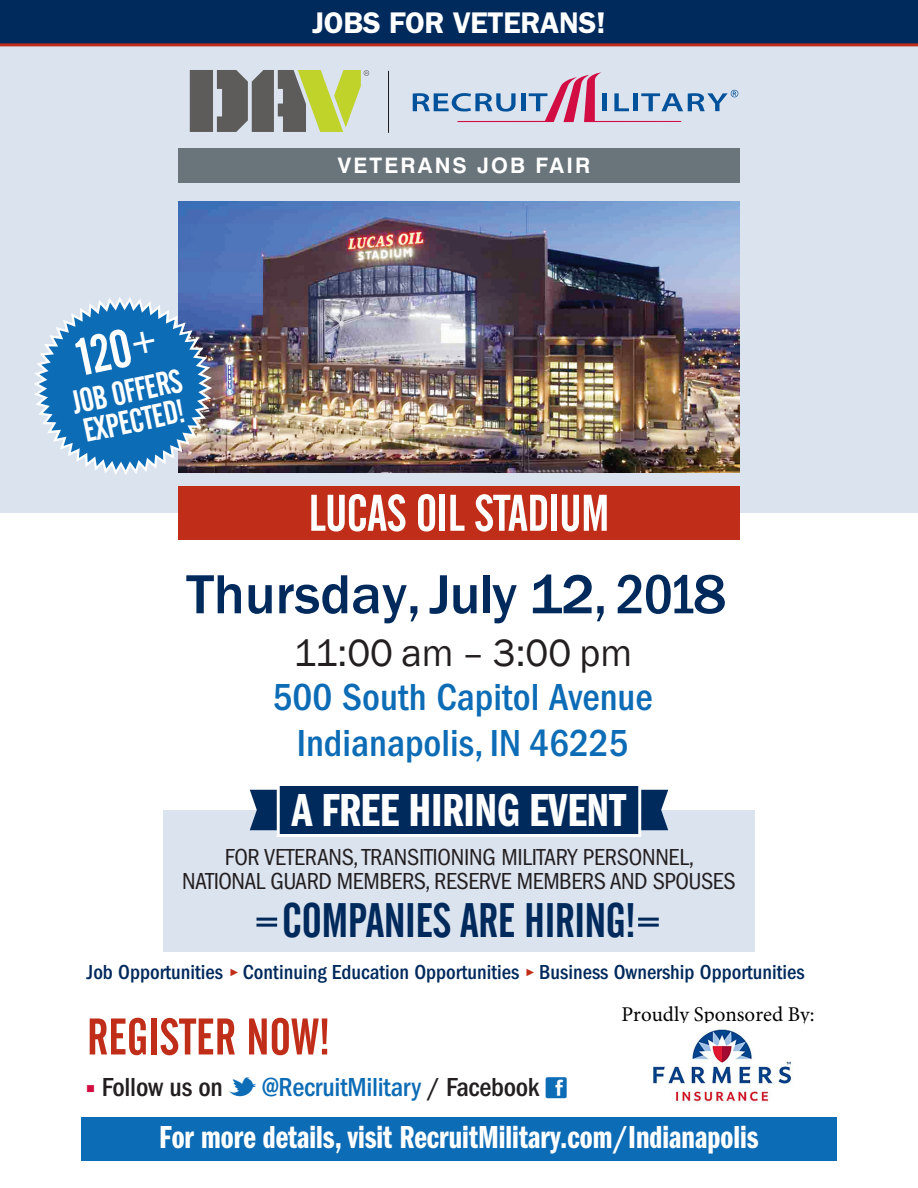
<style>
.page{position:relative;width:918px;height:1188px;background:#fff}
.page>*{position:absolute;margin:0;border:0;box-sizing:border-box;transform-origin:0 0}
.t1{font:500 57px "Franklin Gothic";color:#00295c}
.t2{font:52.5px "Alternate Gothic No 2 BT";color:#fff}
.t3{font:51px "Alternate Gothic No 2 BT";letter-spacing:-.01em;color:#fff}
.t4{font:51px "Alternate Gothic No 2 BT";color:#c02d19}
.t5{font:48px "Alternate Gothic No 2 BT";letter-spacing:-.01em;color:#00295c}
.t6{font:48px "Franklin Gothic Demi Cmpr";letter-spacing:-.01em;color:#fff}
.t7{font:500 condensed 39px/46.2px "Franklin Gothic";color:#0d6cb6;text-align:center}
.t8{font:39px "Franklin Gothic";color:#231f20}
.t9{font:33px "Franklin Gothic Demi Cmpr";color:#fff}
.t10{font:33px/30px "Alternate Gothic No 2 BT";color:#fff}
.t11{font:600 30px "Franklin Gothic";letter-spacing:-.01em;color:#fff}
.t12{font:500 condensed 27px "Franklin Gothic";letter-spacing:-.01em;color:#231f20}
.t13{font:condensed 24px/24px "Franklin Gothic";letter-spacing:-.02em;color:#231f20;text-align:center}
.t14{font:700 21.3px "Swiss 721 BT";letter-spacing:.1em;color:#fff}
.t15{font:500 condensed 21px "Franklin Gothic";color:#00295c}
.t16{font:21px "Minion Pro";color:#000}
.s1{font-stretch:condensed}
.s2{font-stretch:normal;font-size:10.5px;color:#c02d19}
.s3{color:#d20d44}
.s4{color:#0d6cb6}
</style>
<div class="page">
<div style="left:0;top:40px;width:918px;height:473px;background:#dbe3ef"></div>
<div style="left:178px;top:148px;width:562px;height:35px;background:#6a747b"></div>
<hr style="left:388px;top:71px;width:1px;height:62px;background:#231f20">
<svg style="left:413px;top:72px;width:325px;height:50px"></svg>
<svg style="left:190px;top:70px;width:179px;height:62px"></svg>
<div style="left:0;top:0;width:918px;height:44px;background:#00295c"></div>
<hr style="left:0;top:43px;width:918px;height:3px;background:#c02d19">
<div style="left:81px;top:1117px;width:756px;height:44px;background:#0d6cb6"></div>
<div style="left:163px;top:810px;width:592px;height:142px;background:#dbe3ef"></div>
<div style="left:277px;top:783px;width:364px;height:54px;background:#00295c;border:3px solid #fff"></div>
<svg style="left:641px;top:790px;width:27px;height:40px"></svg>
<svg style="left:250px;top:790px;width:27px;height:40px"></svg>
<hr style="left:256px;top:924px;width:21px;height:3px;background:#00295c">
<hr style="left:256px;top:918px;width:21px;height:3px;background:#00295c">
<hr style="left:638px;top:924px;width:21px;height:3px;background:#00295c">
<hr style="left:638px;top:918px;width:21px;height:3px;background:#00295c">
<img style="left:178px;top:201px;width:562px;height:271px">
<div style="left:178px;top:486px;width:562px;height:54px;background:#c02d19"></div>
<svg style="left:34px;top:294px;width:181px;height:181px"></svg>
<img style="left:653px;top:1029px;width:139px;height:74px">
<p class="t11" style="left:312px;top:5px;width:295px">JOBS FOR VETERANS!</p>
<h2 class="t2" style="left:72px;top:329px;width:84px;rotate:-12deg">120<sup>+</sup></h2>
<h3 class="t10" style="left:70px;top:388px;width:108px;rotate:-12deg">JOB OFFERS<br>EXPEC TED!</h3>
<p class="t14" style="left:338px;top:152px;width:254px">VETERANS JOB FAIR</p>
<h3 class="t3" style="left:308px;top:485px;width:260px">LUCAS OIL STADIUM</h3>
<h1 class="t1" style="left:186px;top:559px;width:542px">Thursday,July 12<span class="s1">, 201</span>8</h1>
<h3 class="t8" style="left:293px;top:629px;width:340px">11:00 am – 3:00 pm</h3>
<h3 class="t7" style="left:273px;top:674px;width:382px">500 South Capitol Avenue<br>Indianapolis, IN 46225</h3>
<h3 class="t6" style="left:292px;top:783px;width:336px">A FREE HIRING EVENT</h3>
<p class="t13" style="left:182px;top:845px;width:555px">FOR VETERANS, TRANSITIONING MILITARY PERSONNEL,<br>NATIONAL GUARD MEMBERS, RESERVE MEMBERS AND SPOUSES</p>
<h3 class="t5" style="left:282px;top:893px;width:355px">COMPANIES ARE HIRING!</h3>
<p class="t15" style="left:87px;top:960px;width:719px">Job Opportunities <span class="s2">►</span> Continuing Education Opportunities <span class="s2">►</span> Business Ownership Opportunities</p>
<h3 class="t4" style="left:87px;top:1008px;width:245px">REGISTER NOW!</h3>
<p class="t12" style="left:86px;top:1072px;width:455px"><span class="s3">■</span> Follow us on <span class="s4">▼ @RecruitMilitary</span> / Facebook</p>
<p class="t16" style="left:621px;top:1000px;width:195px">Proudly Sponsored By:</p>
<h3 class="t9" style="left:159px;top:1119px;width:601px">For more details, visit RecruitMilitary.com/Indianapolis</h3>
</div>
